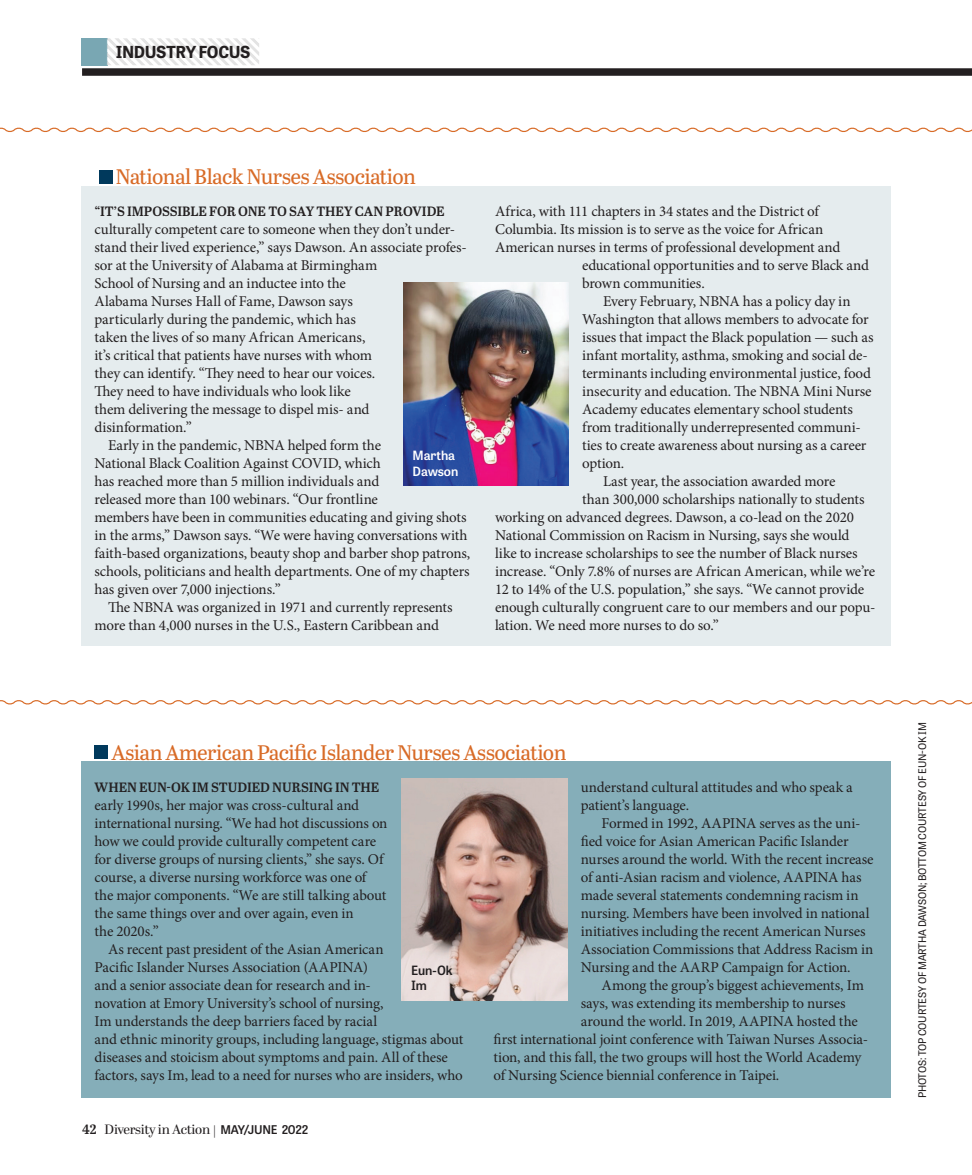
<style>
.page{position:relative;width:972px;height:1175px;background:#fff}
.page>*{position:absolute;margin:0;border:0;box-sizing:border-box;transform-origin:0 0}
.t1{font:21px "Abril Text";letter-spacing:-.03em;color:#d86b27}
.Body_Copy{font:700 16.5px "Tablet Gothic";letter-spacing:-.025em;color:#231f20}
.Body_Copy-2{font:15px/18px "Minion Pro";letter-spacing:-.01em;color:#231f20}
.Body_Copy-3{font:600 13.5px "Abril Text";letter-spacing:-.005em;color:#231f20}
.t2{font:13.5px "Abril Display";letter-spacing:-.02em;color:#231f20}
.t3{font:600 12.75px "Tablet Gothic";letter-spacing:-.01em;color:#fff}
.t4{font:600 12.75px "Tablet Gothic";letter-spacing:-.015em;color:#231f20}
.Photo_Credit{font:10.5px "Tablet Gothic";letter-spacing:-.015em;color:#231f20}
.s1{font-family:"Abril Titling Sb"}
.s2{font-family:"Tablet Gothic";font-weight:600;font-size:12px}
</style>
<div class="page">
<div style="left:82px;top:68px;width:890px;height:8px;background:#231f20"></div>
<div style="left:81px;top:38px;width:27px;height:27px;background:#79a7b3"></div>
<svg style="left:107px;top:38px;width:152px;height:28px"></svg>
<div style="left:81px;top:186px;width:810px;height:459px;background:#e5ecee"></div>
<img style="left:403px;top:283px;width:166px;height:202px">
<div style="left:99px;top:171px;width:13px;height:13px;background:#00395c"></div>
<div style="left:81px;top:761px;width:810px;height:336px;background:#85aeb9"></div>
<div style="left:95px;top:745px;width:13px;height:14px;background:#00395c"></div>
<img style="left:402px;top:778px;width:165px;height:222px">
<svg style="left:0;top:127px;width:972px;height:5px"></svg>
<svg style="left:0;top:700px;width:972px;height:5px"></svg>
<p class="Body_Copy" style="left:116px;top:40px;width:136px">INDUSTRY FOCUS</p>
<p class="t1" style="left:116px;top:162px;width:302px">National Black Nurses Association</p>
<p class="Body_Copy-3" style="left:94px;top:201px;width:352px">“IT’S IMPOSSIBLE FOR ONE TO SAY THEY CAN PROVIDE</p>
<p class="Body_Copy-2" style="left:94px;top:220px;width:374px">culturally competent care to someone when they don’t under&shy;stand their lived experience,” says Dawson. An associate profes&shy;sor at the University of Alabama at Birmingham<br>School of Nursing and an inductee into the<br>Alabama Nurses Hall of Fame, Dawson says<br>particularly during the pandemic, which has<br>taken the lives of so many African Americans,<br>it’s critical that patients have nurses with whom<br>they can identify. “They need to hear our voices.<br>They need to have individuals who look like<br>them delivering the message to dispel mis- and disinformation.”</p>
<p class="Body_Copy-2" style="left:94px;top:436px;width:377px;text-indent:14px">Early in the pandemic, NBNA helped form the<br>National Black Coalition Against COVID, which<br>has reached more than 5 million individuals and<br>released more than 100 webinars. “Our frontline<br>members have been in communities educating and giving shots in the arms,” Dawson says. “We were having conversations with faith-based organizations, beauty shop and barber shop patrons, schools, politicians and health departments. One of my chapters has given over 7,000 injections.”</p>
<p class="Body_Copy-2" style="left:94px;top:598px;width:360px;text-indent:14px">The NBNA was organized in 1971 and currently represents more than 4,000 nurses in the U.S., Eastern Caribbean and</p>
<p class="t3" style="left:413px;top:446px;width:44px">Martha</p>
<p class="t3" style="left:413px;top:462px;width:47px">Dawson</p>
<p class="Body_Copy-2" style="left:495px;top:202px;width:326px">Africa, with 111 chapters in 34 states and the District of</p>
<p class="Body_Copy-2" style="left:495px;top:220px;width:330px">Columbia. Its mission is to serve as the voice for African</p>
<p class="Body_Copy-2" style="left:495px;top:238px;width:347px">American nurses in terms of professional development and</p>
<p class="Body_Copy-2" style="left:582px;top:256px;width:288px">educational opportunities and to serve Black and</p>
<p class="Body_Copy-2" style="left:582px;top:274px;width:124px">brown communities.</p>
<p class="Body_Copy-2" style="left:582px;top:292px;width:293px;text-indent:21px">Every February, NBNA has a policy day in Washington that allows members to advocate for issues that impact the Black population — such as infant mortality, asthma, smoking and social de&shy;terminants including environmental justice, food insecurity and education. The NBNA Mini Nurse Academy educates elementary school students from traditionally underrepresented communi&shy;ties to create awareness about nursing as a career option.</p>
<p class="Body_Copy-2" style="left:603px;top:472px;width:234px">Last year, the association awarded more</p>
<p class="Body_Copy-2" style="left:582px;top:490px;width:284px">than 300,000 scholarships nationally to students</p>
<p class="Body_Copy-2" style="left:495px;top:508px;width:361px">working on advanced degrees. Dawson, a co-lead on the 2020</p>
<p class="Body_Copy-2" style="left:495px;top:526px;width:356px">National Commission on Racism in Nursing, says she would</p>
<p class="Body_Copy-2" style="left:495px;top:544px;width:364px">like to increase scholarships to see the number of Black nurses</p>
<p class="Body_Copy-2" style="left:495px;top:562px;width:382px">increase. “Only 7.8% of nurses are African American, while we’re</p>
<p class="Body_Copy-2" style="left:495px;top:580px;width:371px">12 to 14% of the U.S. population,” she says. “We cannot provide</p>
<p class="Body_Copy-2" style="left:495px;top:598px;width:382px">enough culturally congruent care to our members and our popu-</p>
<p class="Body_Copy-2" style="left:495px;top:616px;width:225px">lation. We need more nurses to do so.”</p>
<p class="t1" style="left:111px;top:737px;width:457px">Asian American Pacific Islander Nurses Association</p>
<p class="Body_Copy-3" style="left:94px;top:777px;width:287px">WHEN EUN-OK IM STUDIED NURSING IN THE</p>
<p class="Body_Copy-2" style="left:94px;top:796px;width:295px">early 1990s, her major was cross-cultural and international nursing. “We had hot discussions on how we could provide culturally competent care for diverse groups of nursing clients,” she says. Of course, a diverse nursing workforce was one of the major components. “We are still talking about the same things over and over again, even in<br>the 2020s.”</p>
<p class="Body_Copy-2" style="left:94px;top:940px;width:371px;text-indent:14px">As recent past president of the Asian American<br>Pacific Islander Nurses Association (AAPINA)<br>and a senior associate dean for research and in-<br>novation at Emory University’s school of nursing,<br>Im understands the deep barriers faced by racial<br>and ethnic minority groups, including language, stigmas about diseases and stoicism about symptoms and pain. All of these factors, says Im, lead to a need for nurses who are insiders, who</p>
<p class="Body_Copy-2" style="left:581px;top:778px;width:273px">understand cultural attitudes and who speak a patient’s language.</p>
<p class="Body_Copy-2" style="left:581px;top:814px;width:294px;text-indent:21px">Formed in 1992, AAPINA serves as the uni&shy;fied voice for Asian American Pacific Islander nurses around the world. With the recent increase of anti-Asian racism and violence, AAPINA has made several statements condemning racism in nursing. Members have been involved in national initiatives including the recent American Nurses Association Commissions that Address Racism in Nursing and the AARP Campaign for Action.</p>
<p class="Body_Copy-2" style="left:602px;top:976px;width:264px">Among the group’s biggest achievements, Im</p>
<p class="Body_Copy-2" style="left:581px;top:994px;width:266px">says, was extending its membership to nurses</p>
<p class="Body_Copy-2" style="left:581px;top:1012px;width:278px">around the world. In 2019, AAPINA hosted the</p>
<p class="Body_Copy-2" style="left:494px;top:1030px;width:376px">first international joint conference with Taiwan Nurses Associa-</p>
<p class="Body_Copy-2" style="left:494px;top:1048px;width:369px">tion, and this fall, the two groups will host the World Academy</p>
<p class="Body_Copy-2" style="left:494px;top:1066px;width:287px">of Nursing Science biennial conference in Taipei.</p>
<p class="t4" style="left:411px;top:961px;width:43px">Eun-Ok</p>
<p class="t4" style="left:411px;top:976px;width:17px">Im</p>
<p class="t2" style="left:82px;top:1120px;width:228px"><span class="s1">42</span> Diversity in Action | <span class="s2">MAY/JUNE 2022</span></p>
<p class="Photo_Credit" style="left:915px;top:1098px;width:378px;rotate:-90deg">PHOTOS: TOP COURTESY OF MARTHA DAWSON; BOTTOM COURTESY OF EUN-OK IM</p>
</div>
